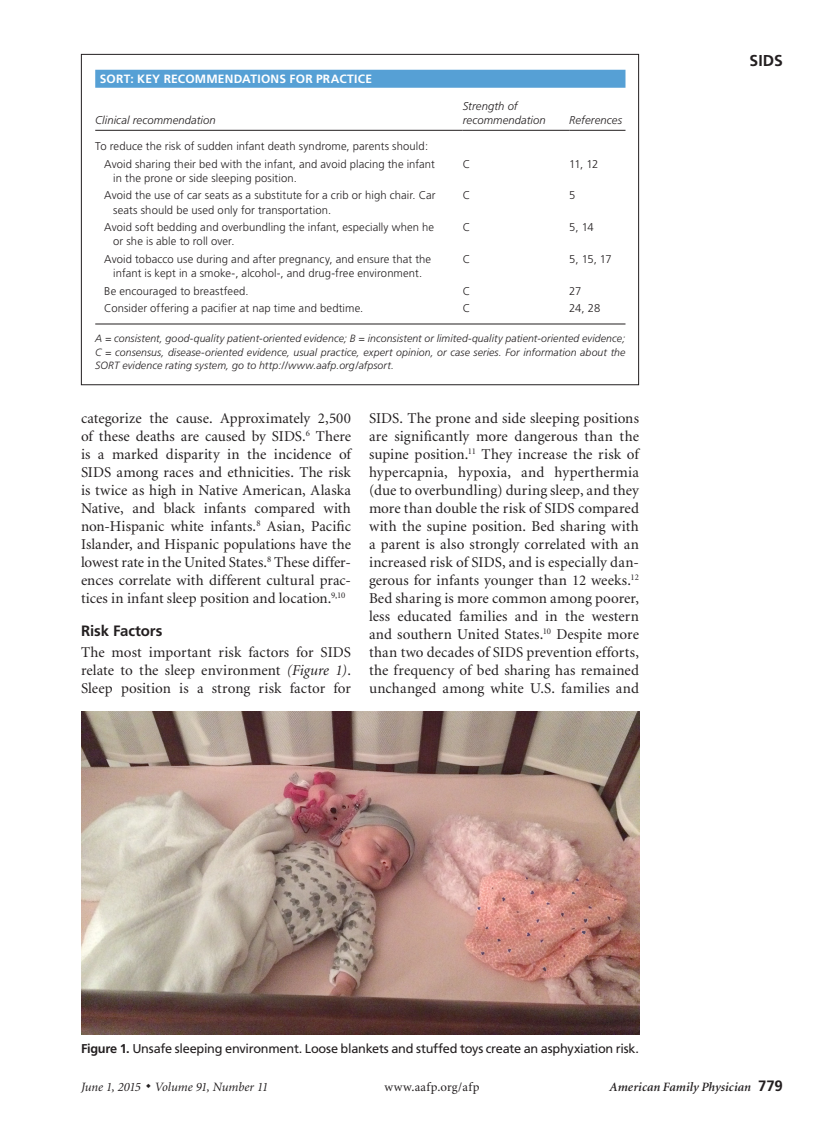
<style>
.page{position:relative;width:837px;height:1134px;background:#fff}
.page>*{position:absolute;margin:0;border:0;box-sizing:border-box;transform-origin:0 0}
.t1{font:700 15.75px "Frutiger";color:#231f20}
.body_noindent{font:15px/18px "Minion";letter-spacing:.01em;color:#231f20;text-align:justify}
.body_text{font:15px/18px "Minion";letter-spacing:.005em;color:#231f20;text-align:justify}
.head1{font:700 15px "Frutiger";letter-spacing:-.005em;color:#231f20}
.fig_legend{font:12.75px "Frutiger";letter-spacing:-.02em;color:#231f20}
.t2{font:italic 12.75px "Minion";color:#231f20}
.t3{font:italic 600 12.75px "Minion";letter-spacing:.005em;color:#231f20}
.t4{font:12.75px "Minion";letter-spacing:.03em;color:#231f20}
.table_title_SORT{font:700 12px "Frutiger";letter-spacing:.02em;color:#fff}
.table_data_indent{font:300 11.25px/14.2px "Frutiger";letter-spacing:.01em;color:#231f20}
.table_data{font:300 11.25px "Frutiger";letter-spacing:.01em;color:#231f20}
.table_head1{font:italic 300 11.25px/14.2px "Frutiger";letter-spacing:.01em;color:#231f20}
.table_fig_note{font:italic 300 10.5px/13.5px "Frutiger";letter-spacing:.01em;color:#231f20;text-align:justify}
.s1{font-style:italic}
.s2{font-weight:700}
.s3{font-family:"Frutiger";font-weight:700;font-style:normal;font-size:15px}
</style>
<div class="page">
<div style="left:95px;top:70px;width:531px;height:18px;background:#56a0d5"></div>
<hr style="left:95px;top:130px;width:368px;height:1px;background:#231f20">
<hr style="left:463px;top:130px;width:106px;height:1px;background:#231f20">
<hr style="left:569px;top:130px;width:57px;height:1px;background:#231f20">
<hr style="left:95px;top:324px;width:531px;height:1px;background:#231f20">
<svg style="left:81px;top:1034px;width:558px;height:1px"></svg>
<img style="left:81px;top:712px;width:558px;height:322px">
<p class="table_title_SORT" style="left:100px;top:72px;width:274px">SORT: KEY RECOMMENDATIONS FOR PRACTICE</p>
<p class="table_head1" style="left:95px;top:113px;width:122px">Clinical recommendation</p>
<p class="table_head1" style="left:463px;top:99px;width:85px">Strength of recommendation</p>
<p class="table_head1" style="left:569px;top:113px;width:54px">References</p>
<p class="table_data" style="left:95px;top:140px;width:335px">To reduce the risk of sudden infant death syndrome, parents should:</p>
<p class="table_data_indent" style="left:113px;top:157px;width:323px;text-indent:-9px">Avoid sharing their bed with the infant, and avoid placing the infant in the prone or side sleeping position.</p>
<p class="table_data" style="left:463px;top:158px;width:9px">C</p>
<p class="table_data" style="left:569px;top:158px;width:31px">11, 12</p>
<p class="table_data_indent" style="left:113px;top:189px;width:324px;text-indent:-9px">Avoid the use of car seats as a substitute for a crib or high chair. Car seats should be used only for transportation.</p>
<p class="table_data" style="left:463px;top:189px;width:9px">C</p>
<p class="table_data" style="left:569px;top:189px;width:8px">5</p>
<p class="table_data_indent" style="left:113px;top:220px;width:322px;text-indent:-9px">Avoid soft bedding and overbundling the infant, especially when he or she is able to roll over.</p>
<p class="table_data" style="left:463px;top:221px;width:9px">C</p>
<p class="table_data" style="left:569px;top:221px;width:26px">5, 14</p>
<p class="table_data_indent" style="left:104px;top:252px;width:328px;text-align:center">Avoid tobacco use during and after pregnancy, and ensure that the infant is kept in a smoke-, alcohol-, and drug-free environment.</p>
<p class="table_data" style="left:463px;top:253px;width:9px">C</p>
<p class="table_data" style="left:569px;top:253px;width:44px">5, 15, 17</p>
<p class="table_data_indent" style="left:104px;top:284px;width:146px">Be encouraged to breastfeed.</p>
<p class="table_data" style="left:463px;top:284px;width:9px">C</p>
<p class="table_data" style="left:569px;top:284px;width:14px">27</p>
<p class="table_data_indent" style="left:104px;top:301px;width:261px">Consider offering a pacifier at nap time and bedtime.</p>
<p class="table_data" style="left:463px;top:302px;width:9px">C</p>
<p class="table_data" style="left:569px;top:302px;width:33px">24, 28</p>
<p class="table_fig_note" style="left:95px;top:332px;width:532px">A = consistent, good-quality patient-oriented evidence; B = inconsistent or limited-quality patient-oriented evidence; C = consensus, disease-oriented evidence, usual practice, expert opinion, or case series. For information about the SORT evidence rating system, go to http://www.aafp.org/afpsort.</p>
<p class="body_text" style="left:81px;top:410px;width:272px">categorize the cause. Approximately 2,500 of these deaths are caused by SIDS.<sup>6</sup> There is a marked disparity in the incidence of SIDS among races and ethnicities. The risk is twice as high in Native American, Alaska Native, and black infants compared with non-Hispanic white infants.<sup>8</sup> Asian, Pacific Islander, and Hispanic populations have the lowest rate in the United States.<sup>8</sup> These differ&shy;ences correlate with different cultural prac&shy;tices in infant sleep position and location.<sup>9,10</sup></p>
<p class="head1" style="left:81px;top:622px;width:83px">Risk Factors</p>
<p class="body_noindent" style="left:81px;top:644px;width:272px">The most important risk factors for SIDS relate to the sleep environment <span class="s1">(Figure 1)</span>.<br>Sleep position is a strong risk factor for</p>
<p class="body_noindent" style="left:369px;top:410px;width:272px">SIDS. The prone and side sleeping positions are significantly more dangerous than the supine position.<sup>11</sup> They increase the risk of hypercapnia, hypoxia, and hyperthermia (due to overbundling) during sleep, and they more than double the risk of SIDS compared with the supine position. Bed sharing with a parent is also strongly correlated with an increased risk of SIDS, and is especially dan&shy;gerous for infants younger than 12 weeks.<sup>12<br></sup>Bed sharing is more common among poorer, less educated families and in the western and southern United States.<sup>10</sup> Despite more than two decades of SIDS prevention efforts, the frequency of bed sharing has remained unchanged among white U.S. families and</p>
<p class="t1" style="left:750px;top:51px;width:35px">SIDS</p>
<p class="fig_legend" style="left:81px;top:1041px;width:560px"><span class="s2">Figure 1.</span> Unsafe sleeping environment. Loose blankets and stuffed toys create an asphyxiation risk.</p>
<p class="t2" style="left:81px;top:1080px;width:189px">June 1, 2015 ◆ Volume 91, Number 11</p>
<p class="t4" style="left:384px;top:1080px;width:97px">www.aafp.org/afp</p>
<p class="t3" style="left:610px;top:1080px;width:175px">American Family Physician <span class="s3">779</span></p>
</div>
